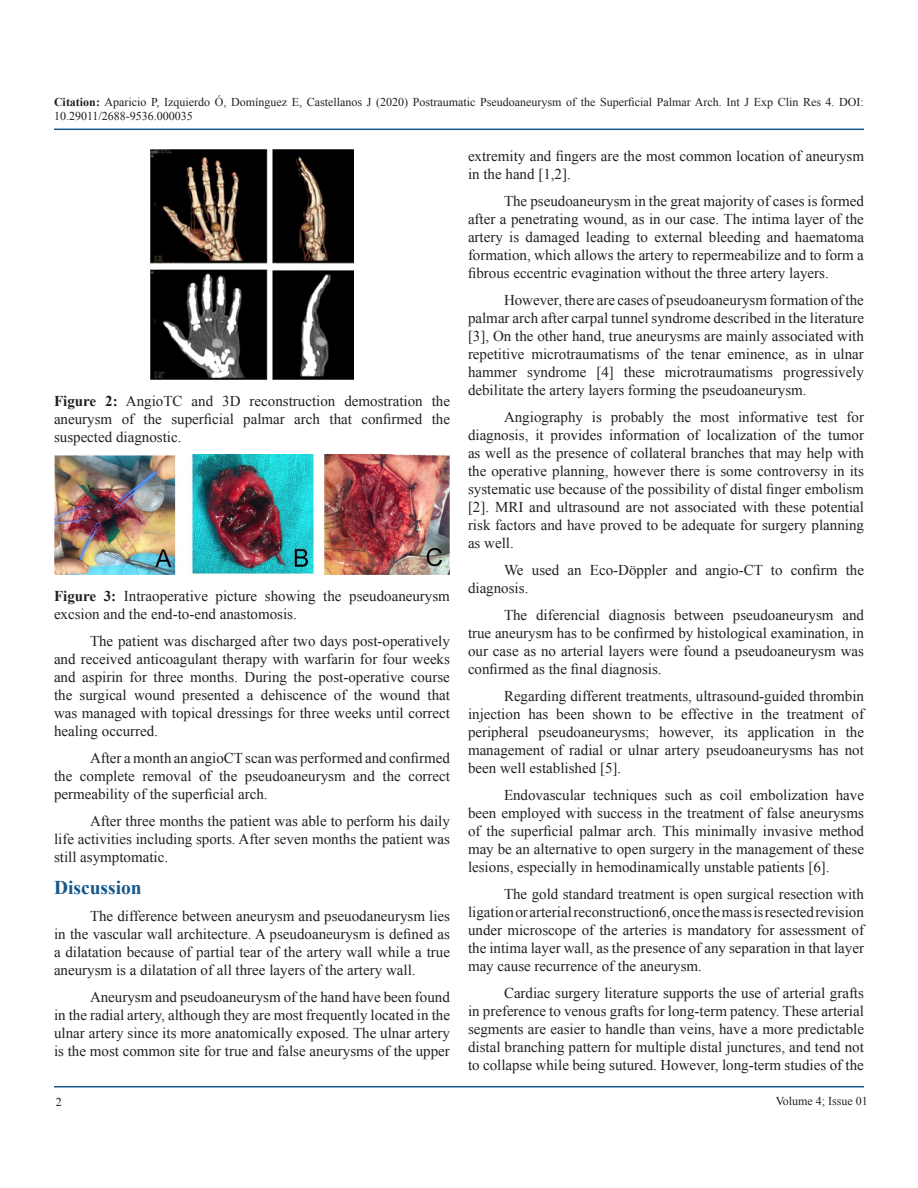
<style>
.page{position:relative;width:918px;height:1188px;background:#fff}
.page>*{position:absolute;margin:0;border:0;box-sizing:border-box;transform-origin:0 0}
.t1{font:700 19.5px "Times New Roman";color:#15588c}
.t2{font:15px/18px "Times New Roman";color:#231f20;text-align:justify}
.t3{font:12px/14.4px "Times New Roman";color:#231f20}
.s1{font-weight:700}
</style>
<div class="page">
<hr style="left:54px;top:129px;width:810px;height:1px;background:#15588c">
<hr style="left:54px;top:1086px;width:810px;height:2px;background:#15588c">
<img style="left:150px;top:149px;width:204px;height:230px">
<img style="left:54px;top:454px;width:396px;height:120px">
<p class="t3" style="left:54px;top:94px;width:811px"><span class="s1">Citation:</span> Aparicio P, Izquierdo Ó, Domínguez E, Castellanos J (2020) Postraumatic Pseudoaneurysm of the Superficial Palmar Arch. Int J Exp Clin Res 4. DOI:<br>10.29011/2688-9536.000035</p>
<p class="t2" style="left:54px;top:392px;width:398px"><span class="s1">Figure 2:</span> AngioTC and 3D reconstruction demostration the aneurysm of the superficial palmar arch that confirmed the suspected diagnostic.</p>
<p class="t2" style="left:54px;top:587px;width:397px"><span class="s1">Figure 3:</span> Intraoperative picture showing the pseudoaneurysm excsion and the end-to-end anastomosis.</p>
<p class="t2" style="left:54px;top:632px;width:398px;text-indent:36px">The patient was discharged after two days post-operatively and received anticoagulant therapy with warfarin for four weeks and aspirin for three months. During the post-operative course the surgical wound presented a dehiscence of the wound that was managed with topical dressings for three weeks until correct healing occurred.</p>
<p class="t2" style="left:54px;top:749px;width:398px;text-indent:36px">After a month an angioCT scan was performed and confirmed the complete removal of the pseudoaneurysm and the correct permeability of the superficial arch.</p>
<p class="t2" style="left:54px;top:812px;width:398px;text-indent:36px">After three months the patient was able to perform his daily life activities including sports. After seven months the patient was still asymptomatic.</p>
<p class="t1" style="left:54px;top:874px;width:89px">Discussion</p>
<p class="t2" style="left:54px;top:907px;width:398px;text-indent:36px">The difference between aneurysm and pseuodaneurysm lies in the vascular wall architecture. A pseudoaneurysm is defined as a dilatation because of partial tear of the artery wall while a true aneurysm is a dilatation of all three layers of the artery wall.</p>
<p class="t2" style="left:54px;top:988px;width:398px;text-indent:36px">Aneurysm and pseudoaneurysm of the hand have been found in the radial artery, although they are most frequently located in the ulnar artery since its more anatomically exposed. The ulnar artery is the most common site for true and false aneurysms of the upper</p>
<p class="t2" style="left:468px;top:147px;width:398px">extremity and fingers are the most common location of aneurysm in the hand [1,2].</p>
<p class="t2" style="left:468px;top:192px;width:398px;text-indent:36px">The pseudoaneurysm in the great majority of cases is formed after a penetrating wound, as in our case. The intima layer of the artery is damaged leading to external bleeding and haematoma formation, which allows the artery to repermeabilize and to form a fibrous eccentric evagination without the three artery layers.</p>
<p class="t2" style="left:468px;top:291px;width:398px;text-indent:36px">However, there are cases of pseudoaneurysm formation of the palmar arch after carpal tunnel syndrome described in the literature [3], On the other hand, true aneurysms are mainly associated with repetitive microtraumatisms of the tenar eminence, as in ulnar hammer syndrome [4] these microtraumatisms progressively debilitate the artery layers forming the pseudoaneurysm.</p>
<p class="t2" style="left:468px;top:408px;width:398px;text-indent:36px">Angiography is probably the most informative test for diagnosis, it provides information of localization of the tumor as well as the presence of collateral branches that may help with the operative planning, however there is some controversy in its systematic use because of the possibility of distal finger embolism [2]. MRI and ultrasound are not associated with these potential risk factors and have proved to be adequate for surgery planning as well.</p>
<p class="t2" style="left:468px;top:561px;width:398px;text-indent:36px">We used an Eco-Döppler and angio-CT to confirm the diagnosis.</p>
<p class="t2" style="left:468px;top:606px;width:398px;text-indent:36px">The diferencial diagnosis between pseudoaneurysm and true aneurysm has to be confirmed by histological examination, in our case as no arterial layers were found a pseudoaneurysm was confirmed as the final diagnosis.</p>
<p class="t2" style="left:468px;top:687px;width:398px;text-indent:36px">Regarding different treatments, ultrasound-guided thrombin injection has been shown to be effective in the treatment of peripheral pseudoaneurysms; however, its application in the management of radial or ulnar artery pseudoaneurysms has not been well established [5].</p>
<p class="t2" style="left:468px;top:786px;width:398px;text-indent:36px">Endovascular techniques such as coil embolization have been employed with success in the treatment of false aneurysms of the superficial palmar arch. This minimally invasive method may be an alternative to open surgery in the management of these lesions, especially in hemodinamically unstable patients [6].</p>
<p class="t2" style="left:468px;top:885px;width:398px;text-indent:36px">The gold standard treatment is open surgical resection with ligation or arterial reconstruction6, once the mass is resected revision under microscope of the arteries is mandatory for assessment of the intima layer wall, as the presence of any separation in that layer may cause recurrence of the aneurysm.</p>
<p class="t2" style="left:468px;top:984px;width:398px;text-indent:36px">Cardiac surgery literature supports the use of arterial grafts in preference to venous grafts for long-term patency. These arterial segments are easier to handle than veins, have a more predictable distal branching pattern for multiple distal junctures, and tend not to collapse while being sutured. However, long-term studies of the</p>
<p class="t3" style="left:56px;top:1095px;width:7px">2</p>
<p class="t3" style="left:776px;top:1094px;width:94px">Volume 4; Issue 01</p>
</div>
